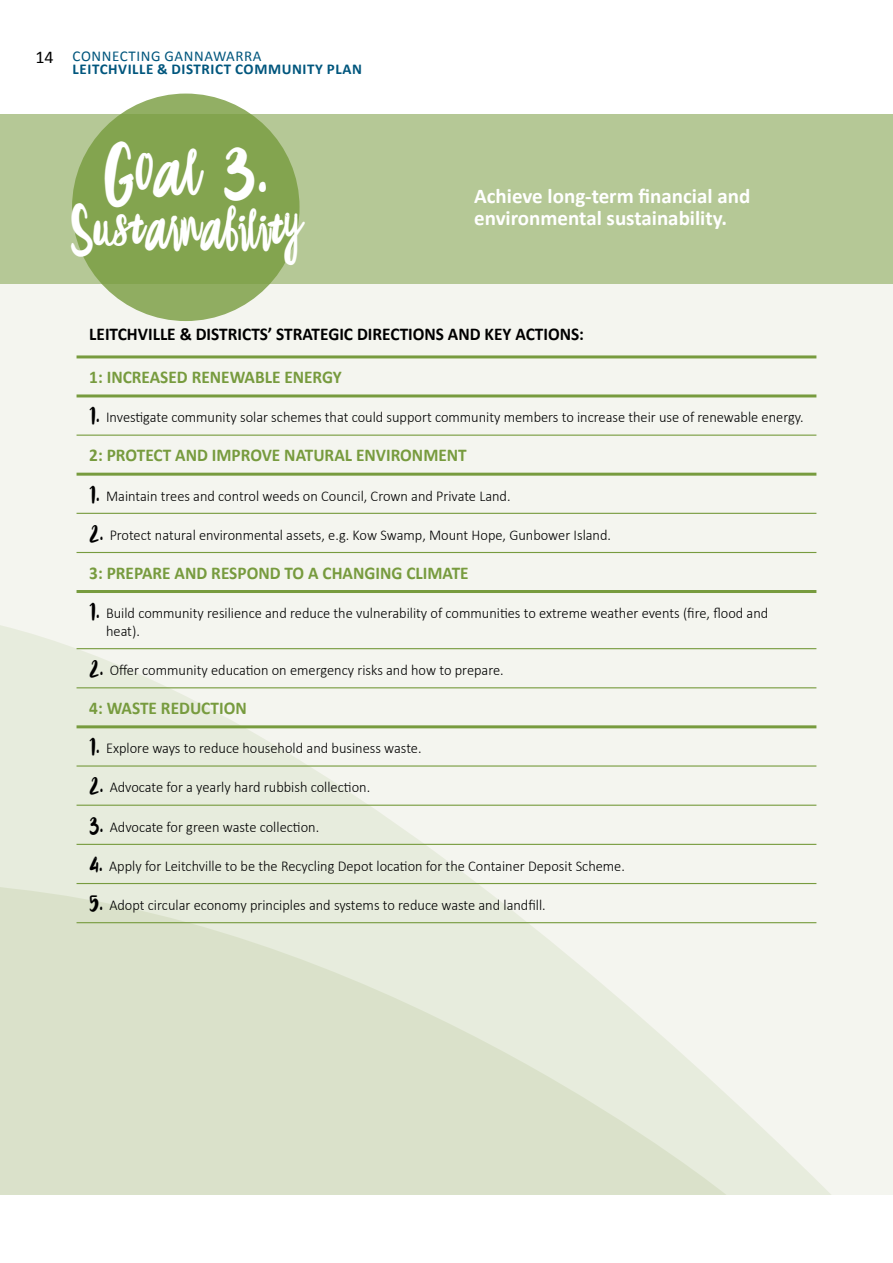
<style>
.page{position:relative;width:893px;height:1263px;background:#fff}
.page>*{position:absolute;margin:0;border:0;box-sizing:border-box;transform-origin:0 0}
.t1{font:45px "Wired Pop Free";color:#fff}
.t2{font:39px "Wired Pop Free";color:#fff;scale:.88 1}
.t3{font:700 21px/22.5px "Calibri";color:#fff}
.t4{font:700 18px "Calibri";color:#779b3e;scale:.96 1}
.t5{font:700 18px "Calibri";color:#000;scale:.96 1}
.t6{font:300 15px/18px "Calibri";color:#000;scale:.96 1}
.t7{font:700 15px/13.5px "Calibri";letter-spacing:.04em;color:#00567d}
.s1{font-weight:400;font-size:18px;color:#000}
.s2{font-weight:400}
.s3{font-family:"Wired Pop Free";font-weight:400}
</style>
<div class="page">
<div style="left:0;top:115px;width:893px;height:1080px;background:#f4f5ef"></div>
<svg style="left:0;top:625px;width:831px;height:570px"></svg>
<svg style="left:0;top:887px;width:727px;height:308px;background:#e0e6d2"></svg>
<div style="left:0;top:115px;width:893px;height:169px;background:#b5c896"></div>
<svg style="left:72px;top:94px;width:228px;height:227px;background:#85a552"></svg>
<hr style="left:77px;top:355px;width:739px;height:3px;background:#779b3e">
<hr style="left:77px;top:435px;width:739px;height:1px;background:#779b3e">
<hr style="left:77px;top:513px;width:739px;height:1px;background:#779b3e">
<hr style="left:77px;top:552px;width:739px;height:1px;background:#779b3e">
<hr style="left:77px;top:648px;width:739px;height:1px;background:#779b3e">
<hr style="left:77px;top:687px;width:739px;height:1px;background:#779b3e">
<hr style="left:77px;top:765px;width:739px;height:1px;background:#779b3e">
<hr style="left:77px;top:805px;width:739px;height:1px;background:#779b3e">
<hr style="left:77px;top:844px;width:739px;height:1px;background:#779b3e">
<hr style="left:77px;top:883px;width:739px;height:1px;background:#779b3e">
<hr style="left:77px;top:922px;width:739px;height:1px;background:#779b3e">
<hr style="left:77px;top:394px;width:739px;height:3px;background:#779b3e">
<hr style="left:77px;top:473px;width:739px;height:3px;background:#779b3e">
<hr style="left:77px;top:590px;width:739px;height:3px;background:#779b3e">
<hr style="left:77px;top:725px;width:739px;height:3px;background:#779b3e">
<p class="t7" style="left:73px;top:49px;width:291px;text-indent:-37px"><span class="s1">14</span> <span class="s2">CONNECTING GANNAWARRA<br></span>LEITCHVILLE &amp; DISTRICT COMMUNITY PLAN</p>
<h1 class="t1" style="left:105px;top:150px;width:165px">Goal 3.</h1>
<h2 class="t2" style="left:71px;top:209px;width:264px">Sustainability</h2>
<h3 class="t3" style="left:474px;top:184px;width:278px">Achieve long-term financial and environmental sustainability.</h3>
<p class="t5" style="left:89px;top:322px;width:517px">LEITCHVILLE &amp; DISTRICTS’ STRATEGIC DIRECTIONS AND KEY ACTIONS:</p>
<p class="t4" style="left:89px;top:366px;width:265px">1: INCREASED RENEWABLE ENERGY</p>
<p class="t6" style="left:89px;top:408px;width:746px"><span class="s3">1.</span> Investigate community solar schemes that could support community members to increase their use of renewable energy.</p>
<p class="t4" style="left:89px;top:444px;width:395px">2: PROTECT AND IMPROVE NATURAL ENVIRONMENT</p>
<p class="t6" style="left:89px;top:486px;width:440px"><span class="s3">1.</span> Maintain trees and control weeds on Council, Crown and Private Land.</p>
<p class="t6" style="left:89px;top:526px;width:545px"><span class="s3">2.</span> Protect natural environmental assets, e.g. Kow Swamp, Mount Hope, Gunbower Island.</p>
<p class="t4" style="left:89px;top:561px;width:397px">3: PREPARE AND RESPOND TO A CHANGING CLIMATE</p>
<p class="t6" style="left:106px;top:604px;width:691px;text-indent:-17px"><span class="s3">1.</span> Build community resilience and reduce the vulnerability of communities to extreme weather events (fire, flood and heat).</p>
<p class="t6" style="left:89px;top:661px;width:433px"><span class="s3">2.</span> Offer community education on emergency risks and how to prepare.</p>
<p class="t4" style="left:89px;top:697px;width:166px">4: WASTE REDUCTION</p>
<p class="t6" style="left:89px;top:739px;width:348px"><span class="s3">1.</span> Explore ways to reduce household and business waste.</p>
<p class="t6" style="left:89px;top:778px;width:294px"><span class="s3">2.</span> Advocate for a yearly hard rubbish collection.</p>
<p class="t6" style="left:89px;top:817px;width:241px"><span class="s3">3.</span> Advocate for green waste collection.</p>
<p class="t6" style="left:89px;top:857px;width:559px"><span class="s3">4.</span> Apply for Leitchville to be the Recycling Depot location for the Container Deposit Scheme.</p>
<p class="t6" style="left:89px;top:896px;width:477px"><span class="s3">5.</span> Adopt circular economy principles and systems to reduce waste and landfill.</p>
</div>
